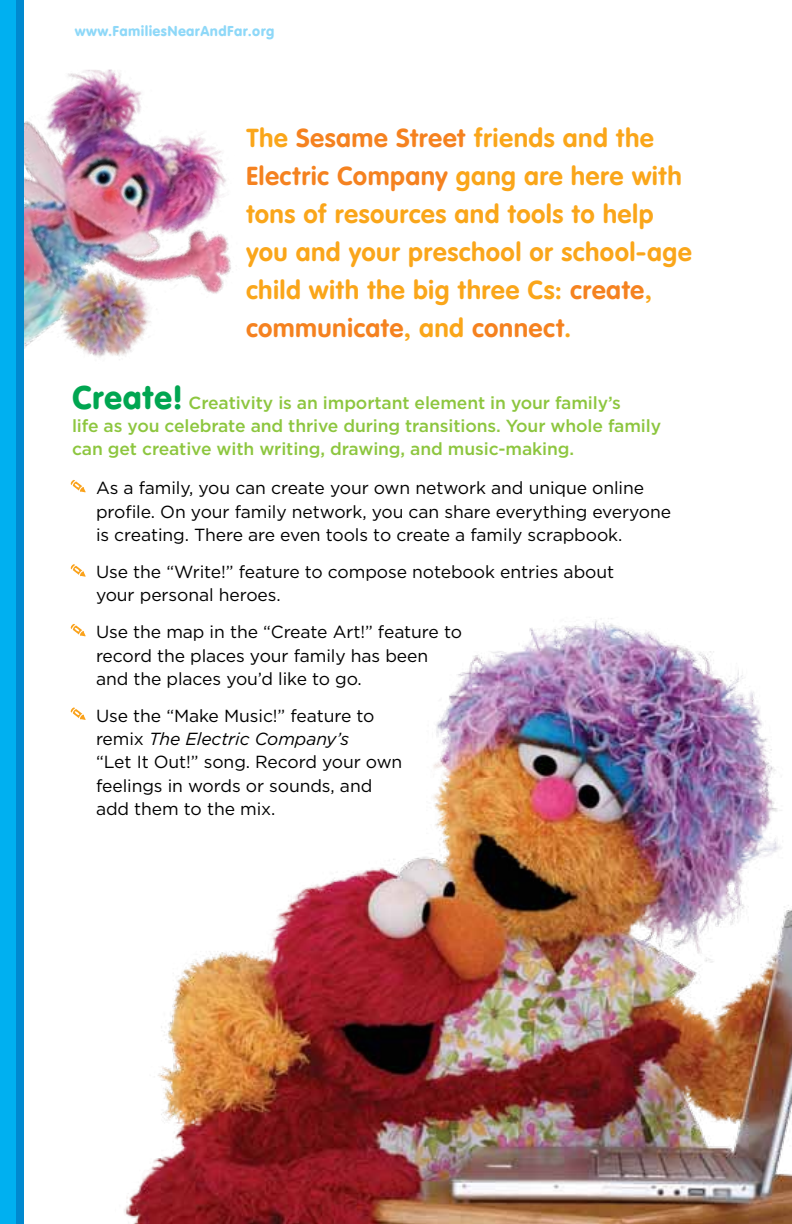
<style>
.page{position:relative;width:792px;height:1224px;background:#fff}
.page>*{position:absolute;margin:0;border:0;box-sizing:border-box;transform-origin:0 0}
.t1{font:700 25.6px/38px "Sesame Wkshp";letter-spacing:.015em;color:#faa61a}
.t2{font:17.6px/23.2px "Gotham";letter-spacing:-.005em;color:#000}
.t3{font:500 17.6px/23.2px "Gotham";letter-spacing:-.005em;color:#8dc63f}
.t4{font:900 14px "Sesame Wkshp";letter-spacing:.025em;color:#8ed8f8}
.s1{color:#f58220}
.s2{font-family:"Sesame Wkshp";font-weight:900;font-size:32px;color:#00a651}
.s3{font-style:italic}
</style>
<div class="page">
<img style="left:24px;top:70px;width:207px;height:288px">
<img style="left:124px;top:618px;width:668px;height:606px">
<div style="left:0;top:0;width:20px;height:1224px;background:#00b0f0"></div>
<div style="left:16px;top:0;width:8px;height:1224px;background:#0089cf"></div>
<svg style="left:71px;top:480px;width:15px;height:12px"></svg>
<svg style="left:71px;top:564px;width:15px;height:13px"></svg>
<svg style="left:71px;top:624px;width:15px;height:12px"></svg>
<svg style="left:71px;top:707px;width:15px;height:13px"></svg>
<p class="t4" style="left:75px;top:23px;width:201px">www.FamiliesNearAndFar.org</p>
<p class="t1" style="left:246px;top:119px;width:447px">The <span class="s1">Sesame Street</span> friends and the <span class="s1">Electric Company</span> gang are here with tons of resources and tools to help you and your preschool or school-age child with the big three Cs: <span class="s1">create</span>, <span class="s1">communicate</span>, and <span class="s1">connect</span>.</p>
<p class="t3" style="left:72px;top:391px;width:591px"><span class="s2">Create!</span> Creativity is an important element in your family’s<br>life as you celebrate and thrive during transitions. Your whole family can get creative with writing, drawing, and music-making.</p>
<p class="t2" style="left:96px;top:476px;width:577px">As a family, you can create your own network and unique online profile. On your family network, you can share everything everyone is creating. There are even tools to create a family scrapbook.</p>
<p class="t2" style="left:96px;top:560px;width:520px">Use the “Write!” feature to compose notebook entries about your personal heroes.</p>
<p class="t2" style="left:96px;top:620px;width:368px">Use the map in the “Create Art!” feature to record the places your family has been and the places you’d like to go.</p>
<p class="t2" style="left:96px;top:704px;width:308px">Use the “Make Music!” feature to remix <span class="s3">The Electric Company’s<br></span>“Let It Out!” song. Record your own feelings in words or sounds, and add them to the mix.</p>
</div>
